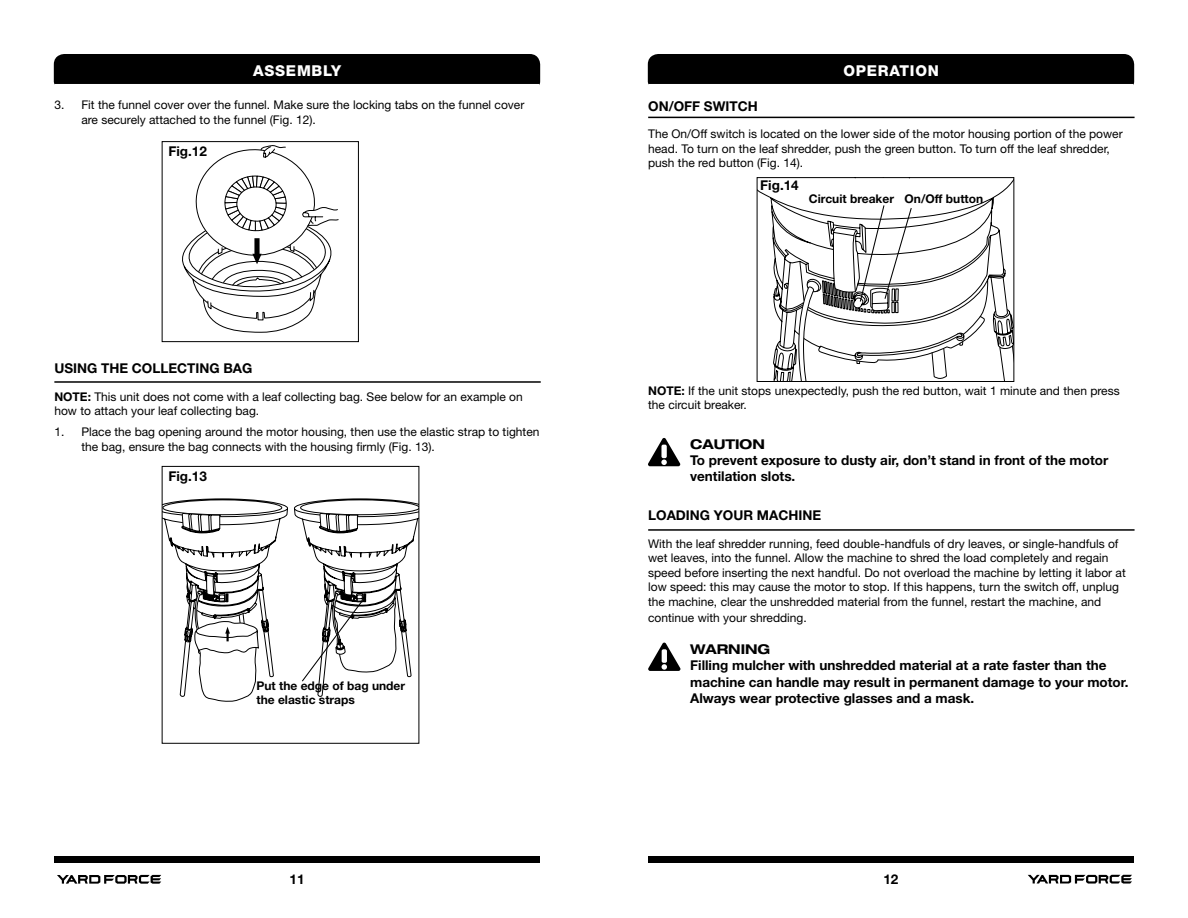
<style>
.page{position:relative;width:1188px;height:918px;background:#fff}
.page>*{position:absolute;margin:0;border:0;box-sizing:border-box;transform-origin:0 0}
.t1{font:800 15px "Helvetica Neue LT Std";letter-spacing:.05em;color:#fff}
.t2{font:700 13.5px/16.2px "Helvetica Neue LT Std";color:#000}
.t3{font:700 expanded 13.5px "Helvetica Neue LT Std";color:#000}
.t4{font:12px/14.4px "Helvetica Neue LT Std";color:#000}
.t5{font:700 12px/14.4px "Helvetica Neue LT Std";color:#000}
.s1{font-weight:700}
</style>
<div class="page">
<div style="left:54px;top:856px;width:486px;height:7px;background:#000"></div>
<div style="left:648px;top:856px;width:486px;height:7px;background:#000"></div>
<svg style="left:57px;top:875px;width:104px;height:9px"></svg>
<svg style="left:1028px;top:875px;width:104px;height:9px"></svg>
<div style="left:648px;top:54px;width:486px;height:31px;background:#000"></div>
<div style="left:54px;top:54px;width:486px;height:31px;background:#000"></div>
<svg style="left:182px;top:145px;width:157px;height:188px"></svg>
<div style="left:162px;top:141px;width:197px;height:201px;border:1px solid #000"></div>
<hr style="left:54px;top:381px;width:487px;height:2px;background:#000">
<hr style="left:648px;top:117px;width:487px;height:1px;background:#000">
<svg style="left:759px;top:181px;width:253px;height:199px"></svg>
<div style="left:757px;top:177px;width:257px;height:205px;border:1px solid #000"></div>
<svg style="left:798px;top:204px;width:216px;height:177px"></svg>
<svg style="left:648px;top:438px;width:32px;height:28px"></svg>
<div style="left:661px;top:445px;width:6px;height:13px;background:#fff;border-radius:2px"></div>
<hr style="left:648px;top:529px;width:487px;height:2px;background:#000">
<svg style="left:648px;top:643px;width:32px;height:28px"></svg>
<div style="left:662px;top:649px;width:5px;height:14px;background:#fff;border-radius:2px"></div>
<svg style="left:162px;top:499px;width:257px;height:203px"></svg>
<p class="t1" style="left:253px;top:61px;width:90px">ASSEMBLY</p>
<p class="t1" style="left:843px;top:61px;width:97px">OPERATION</p>
<p class="t4" style="left:81px;top:98px;width:445px;text-indent:-27px">3. Fit the funnel cover over the funnel. Make sure the locking tabs on the funnel cover are securely attached to the funnel (Fig. 12).</p>
<p class="t2" style="left:648px;top:97px;width:111px">ON/OFF SWITCH</p>
<p class="t4" style="left:648px;top:127px;width:476px">The On/Off switch is located on the lower side of the motor housing portion of the power head. To turn on the leaf shredder, push the green button. To turn off the leaf shredder, push the red button (Fig. 14).</p>
<p class="t2" style="left:168px;top:142px;width:40px">Fig.12</p>
<p class="t2" style="left:54px;top:360px;width:200px">USING THE COLLECTING BAG</p>
<p class="t4" style="left:54px;top:389px;width:470px"><span class="s1">NOTE:</span> This unit does not come with a leaf collecting bag. See below for an example on how to attach your leaf collecting bag.</p>
<p class="t4" style="left:81px;top:425px;width:460px;text-indent:-27px">1. Place the bag opening around the motor housing, then use the elastic strap to tighten the bag, ensure the bag connects with the housing firmly (Fig. 13).</p>
<p class="t2" style="left:168px;top:468px;width:40px">Fig.13</p>
<p class="t5" style="left:256px;top:678px;width:150px">Put the edge of bag under the elastic straps</p>
<p class="t2" style="left:760px;top:177px;width:40px">Fig.14</p>
<p class="t5" style="left:809px;top:192px;width:176px">Circuit breaker On/Off button</p>
<p class="t4" style="left:648px;top:383px;width:473px"><span class="s1">NOTE:</span> If the unit stops unexpectedly, push the red button, wait 1 minute and then press the circuit breaker.</p>
<p class="t3" style="left:690px;top:435px;width:74px">CAUTION</p>
<p class="t2" style="left:690px;top:451px;width:420px">To prevent exposure to dusty air, don’t stand in front of the motor ventilation slots.</p>
<p class="t2" style="left:648px;top:507px;width:174px">LOADING YOUR MACHINE</p>
<p class="t4" style="left:648px;top:536px;width:479px">With the leaf shredder running, feed double-handfuls of dry leaves, or single-handfuls of wet leaves, into the funnel. Allow the machine to shred the load completely and regain speed before inserting the next handful. Do not overload the machine by letting it labor at low speed: this may cause the motor to stop. If this happens, turn the switch off, unplug the machine, clear the unshredded material from the funnel, restart the machine, and</p>
<p class="t4" style="left:648px;top:610px;width:160px">continue with your shredding.</p>
<p class="t3" style="left:690px;top:641px;width:27px">WARNING</p>
<p class="t2" style="left:690px;top:657px;width:440px">Filling mulcher with unshredded material at a rate faster than the machine can handle may result in permanent damage to your motor.<br>Always wear protective glasses and a mask.</p>
<p class="t2" style="left:289px;top:871px;width:17px">11</p>
<p class="t2" style="left:883px;top:871px;width:17px">12</p>
</div>
